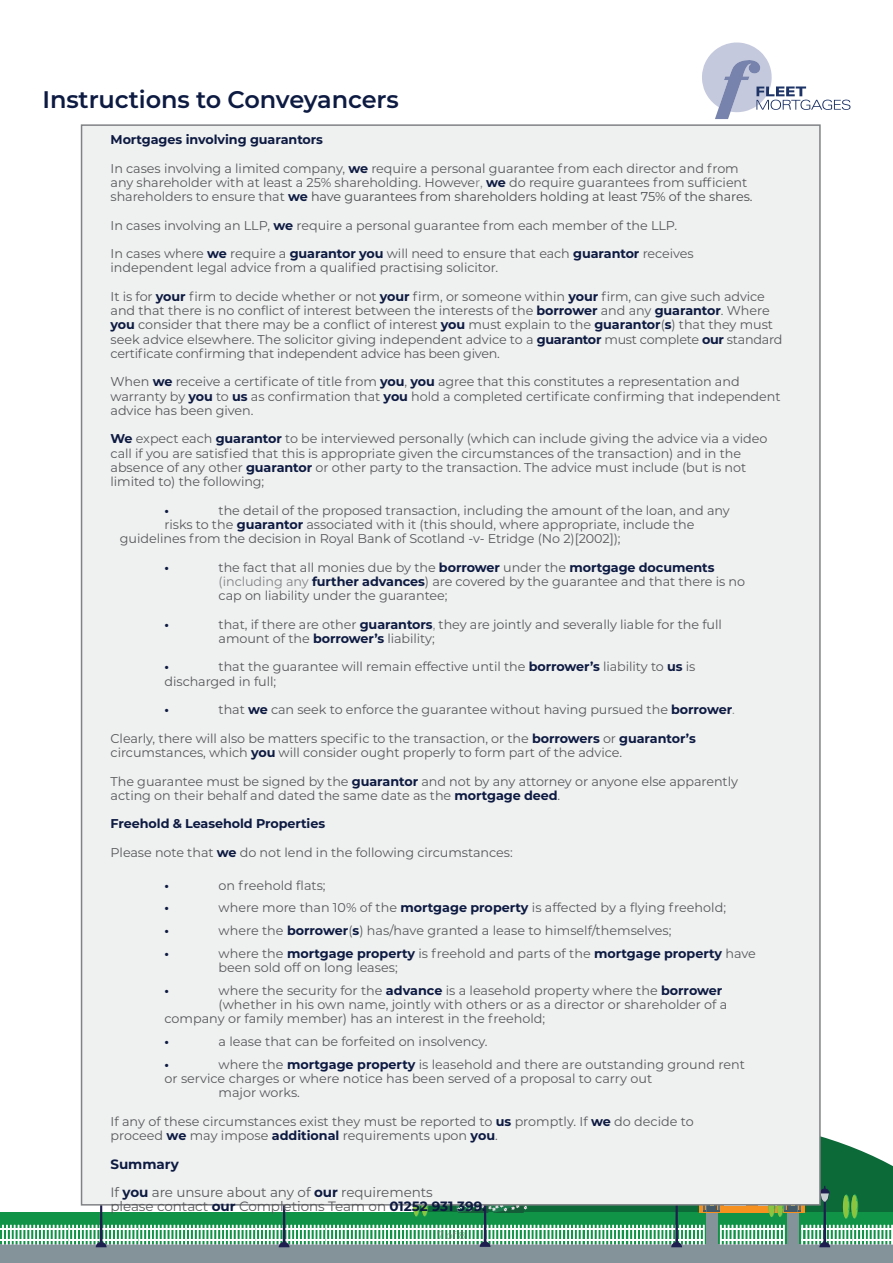
<style>
.page{position:relative;width:893px;height:1263px;background:#fff}
.page>*{position:absolute;margin:0;border:0;box-sizing:border-box;transform-origin:0 0}
.paragraph_heading{font:600 24px "Montserrat";letter-spacing:-.005em;color:#0d1a41}
.bottom_legal{font:13.5px "Montserrat";letter-spacing:-.005em;color:#57585a}
.bottom_legal-2{font:700 13.5px "Montserrat";letter-spacing:-.005em;color:#0d1a41}
.bottom_legal-3{font:12.75px/14.2px "Montserrat";letter-spacing:-.005em;color:#57585a}
.bottom_legal-4{font:700 12.75px "Montserrat";letter-spacing:-.005em;color:#0d1a41}
.t1{font:300 10.5px "Montserrat";color:#7c7f7f}
.s1{font-weight:700;color:#0f1c42}
.s2{color:#808285}
.s3{color:#4b4c4d}
.s4{font-weight:700;color:#0d1a41}
</style>
<div class="page">
<svg style="left:821px;top:1136px;width:72px;height:49px;fill:#0c6938"></svg>
<div style="left:0;top:1244px;width:893px;height:19px;background:#84929a"></div>
<svg style="left:0;top:1185px;width:893px;height:62px"></svg>
<hr style="left:0;top:1262px;width:893px;height:1px;background:#30434e">
<svg style="left:702px;top:43px;width:148px;height:76px"></svg>
<div style="left:81px;top:124px;width:740px;height:1081px;background:#eff0f0;border:2px solid #808285"></div>
<p class="paragraph_heading" style="left:43px;top:83px;width:358px">Instructions to Conveyancers</p>
<p class="bottom_legal-4" style="left:111px;top:130px;width:214px">Mortgages involving guarantors</p>
<p class="bottom_legal-3" style="left:111px;top:161px;width:644px">In cases involving a limited company, <span class="s1">we</span> require a personal guarantee from each director and from any shareholder with at least a 25% shareholding. Howeve<span class="s2">r,</span> <span class="s1">we</span> do require guarantees from sufficient shareholders to ensure that <span class="s1">we</span> <span class="s3">have guarantees from shareholders holding at least 75% of the shares.</span></p>
<p class="bottom_legal-3" style="left:111px;top:218px;width:568px">In cases involving an LLP, <span class="s1">we</span> require a personal guarantee from each member of the LLP.</p>
<p class="bottom_legal-3" style="left:111px;top:246px;width:585px">In cases where <span class="s4">we</span> require a <span class="s4">guarantor you</span> will need to ensure that each <span class="s4">guarantor</span> receives</p>
<p class="bottom_legal-3" style="left:111px;top:260px;width:389px">independent legal advice from a qualified practising solicitor.</p>
<p class="bottom_legal-3" style="left:111px;top:289px;width:673px">It is for <span class="s4">your</span> firm to decide whether or not <span class="s4">your</span> firm, or someone within <span class="s4">your</span> firm, can give such advice and that there is no conflict of interest between the interests of the <span class="s4">borrower</span> and any <span class="s4">guarantor</span>. Where <span class="s4">you</span> consider that there may be a conflict of interest <span class="s4">you</span> must explain to the <span class="s4">guarantor</span>(<span class="s4">s</span>) that they must seek advice elsewhere. The solicitor giving independent advice to a <span class="s4">guarantor</span> must complete <span class="s4">our</span> standard certificate confirming that independent advice has been given.</p>
<p class="bottom_legal-3" style="left:111px;top:374px;width:671px">When <span class="s4">we</span> receive a certificate of title from <span class="s4">you</span>, <span class="s4">you</span> agree that this constitutes a representation and warranty by <span class="s4">you</span> to <span class="s4">us</span> as confirmation that <span class="s4">you</span> hold a completed certificate confirming that independent advice has been given.</p>
<p class="bottom_legal-3" style="left:111px;top:431px;width:658px"><span class="s4">We</span> expect each <span class="s4">guarantor</span> to be interviewed personally (which can include giving the advice via a video call if you are satisfied that this is appropriate given the circumstances of the transaction) and in the absence of any other <span class="s4">guarantor</span> or other party to the transaction. The advice must include (but is not limited to) the following;</p>
<p class="bottom_legal-4" style="left:165px;top:501px;width:6px">•</p>
<p class="bottom_legal-3" style="left:219px;top:503px;width:513px">the detail of the proposed transaction, including the amount of the loan, and any</p>
<p class="bottom_legal-3" style="left:165px;top:517px;width:531px">risks to the <span class="s4">guarantor</span> associated with it (this should, where appropriate, include the</p>
<p class="bottom_legal-3" style="left:120px;top:531px;width:502px">guidelines from the decision in Royal Bank of Scotland -v- Etridge (No 2)[2002]);</p>
<p class="bottom_legal-4" style="left:165px;top:558px;width:6px">•</p>
<p class="bottom_legal-3" style="left:219px;top:560px;width:528px">the fact that all monies due by the <span class="s4">borrower</span> under the <span class="s4">mortgage documents </span><span class="s2">(including any</span> <span class="s4">further advances</span>) are covered by the guarantee and that there is no</p>
<p class="bottom_legal-3" style="left:219px;top:588px;width:230px">cap on liability under the guarantee;</p>
<p class="bottom_legal-4" style="left:165px;top:615px;width:6px">•</p>
<p class="bottom_legal-3" style="left:219px;top:617px;width:505px">that, if there are other <span class="s4">guarantors</span><span class="s2">,</span> they are jointly and severally liable for the full amount of the <span class="s4">borrower’s</span> liability;</p>
<p class="bottom_legal-4" style="left:165px;top:658px;width:6px">•</p>
<p class="bottom_legal-3" style="left:165px;top:659px;width:532px;text-indent:54px">that the guarantee will remain effective until the <span class="s4">borrower’s</span> liability to <span class="s4">us</span> is discharged in full;</p>
<p class="bottom_legal-4" style="left:165px;top:700px;width:6px">•</p>
<p class="bottom_legal-3" style="left:219px;top:702px;width:518px">that <span class="s4">we</span> can seek to enforce the guarantee without having pursued the <span class="s4">borrower</span><span class="s2">.</span></p>
<p class="bottom_legal-3" style="left:111px;top:731px;width:587px">Clearly, there will also be matters specific to the transaction, or the <span class="s4">borrowers</span> or <span class="s4">guarantor’s </span>circumstances, which <span class="s4">you</span> will consider ought properly to form part of the advice.</p>
<p class="bottom_legal-3" style="left:111px;top:773px;width:629px">The guarantee must be signed by the <span class="s4">guarantor</span> and not by any attorney or anyone else apparently</p>
<p class="bottom_legal-3" style="left:111px;top:788px;width:451px">acting on their behalf and dated the same date as the <span class="s4">mortgage deed</span>.</p>
<p class="bottom_legal-4" style="left:111px;top:814px;width:216px">Freehold &amp; Leasehold Properties</p>
<p class="bottom_legal-3" style="left:111px;top:845px;width:404px">Please note that <span class="s4">we</span> do not lend in the following circumstances:</p>
<p class="bottom_legal-4" style="left:165px;top:876px;width:6px">•</p>
<p class="bottom_legal-3" style="left:219px;top:877px;width:109px">on freehold flats;</p>
<p class="bottom_legal-4" style="left:165px;top:898px;width:6px">•</p>
<p class="bottom_legal-3" style="left:219px;top:900px;width:509px">where more than 10% of the <span class="s4">mortgage property</span> is affected by a flying freehold;</p>
<p class="bottom_legal-4" style="left:165px;top:921px;width:6px">•</p>
<p class="bottom_legal-3" style="left:219px;top:923px;width:454px">where the <span class="s4">borrower</span>(<span class="s4">s</span>) has/have granted a lease to himself/themselves;</p>
<p class="bottom_legal-4" style="left:165px;top:944px;width:6px">•</p>
<p class="bottom_legal-3" style="left:219px;top:946px;width:539px">where the <span class="s4">mortgage property</span> is freehold and parts of the <span class="s4">mortgage property</span> have been sold off on long leases;</p>
<p class="bottom_legal-4" style="left:165px;top:981px;width:6px">•</p>
<p class="bottom_legal-3" style="left:219px;top:983px;width:505px">where the security for the <span class="s4">advance</span> is a leasehold property where the <span class="s4">borrower</span></p>
<p class="bottom_legal-3" style="left:219px;top:997px;width:510px">(whether in his own name, jointly with others or as a director or shareholder of a</p>
<p class="bottom_legal-3" style="left:165px;top:1011px;width:382px">company or family member) has an interest in the freehold;</p>
<p class="bottom_legal-4" style="left:165px;top:1032px;width:6px">•</p>
<p class="bottom_legal-3" style="left:219px;top:1034px;width:271px">a lease that can be forfeited on insolvency.</p>
<p class="bottom_legal-4" style="left:165px;top:1055px;width:6px">•</p>
<p class="bottom_legal-3" style="left:165px;top:1057px;width:582px;text-indent:54px">where the <span class="s4">mortgage property</span> is leasehold and there are outstanding ground rent or service charges or where notice has been served of a proposal to carry out</p>
<p class="bottom_legal-3" style="left:219px;top:1085px;width:83px">major works.</p>
<p class="bottom_legal-3" style="left:111px;top:1114px;width:585px">If any of these circumstances exist they must be reported to <span class="s4">us</span> promptly. If <span class="s4">we</span> do decide to</p>
<p class="bottom_legal-3" style="left:111px;top:1128px;width:389px">proceed <span class="s4">we</span> may impose <span class="s4">additional</span> requirements upon <span class="s4">you</span>.</p>
<p class="bottom_legal-2" style="left:111px;top:1154px;width:70px">Summary</p>
<p class="bottom_legal" style="left:111px;top:1183px;width:324px">If <span class="s4">you</span> are unsure about any of <span class="s4">our</span> requirements</p>
<p class="bottom_legal" style="left:111px;top:1197px;width:377px">please contact <span class="s4">our</span> Completions Team on <span class="s4">01252 931 399.</span></p>
<p class="t1" style="left:437px;top:1228px;width:30px">7 of 8</p>
</div>
